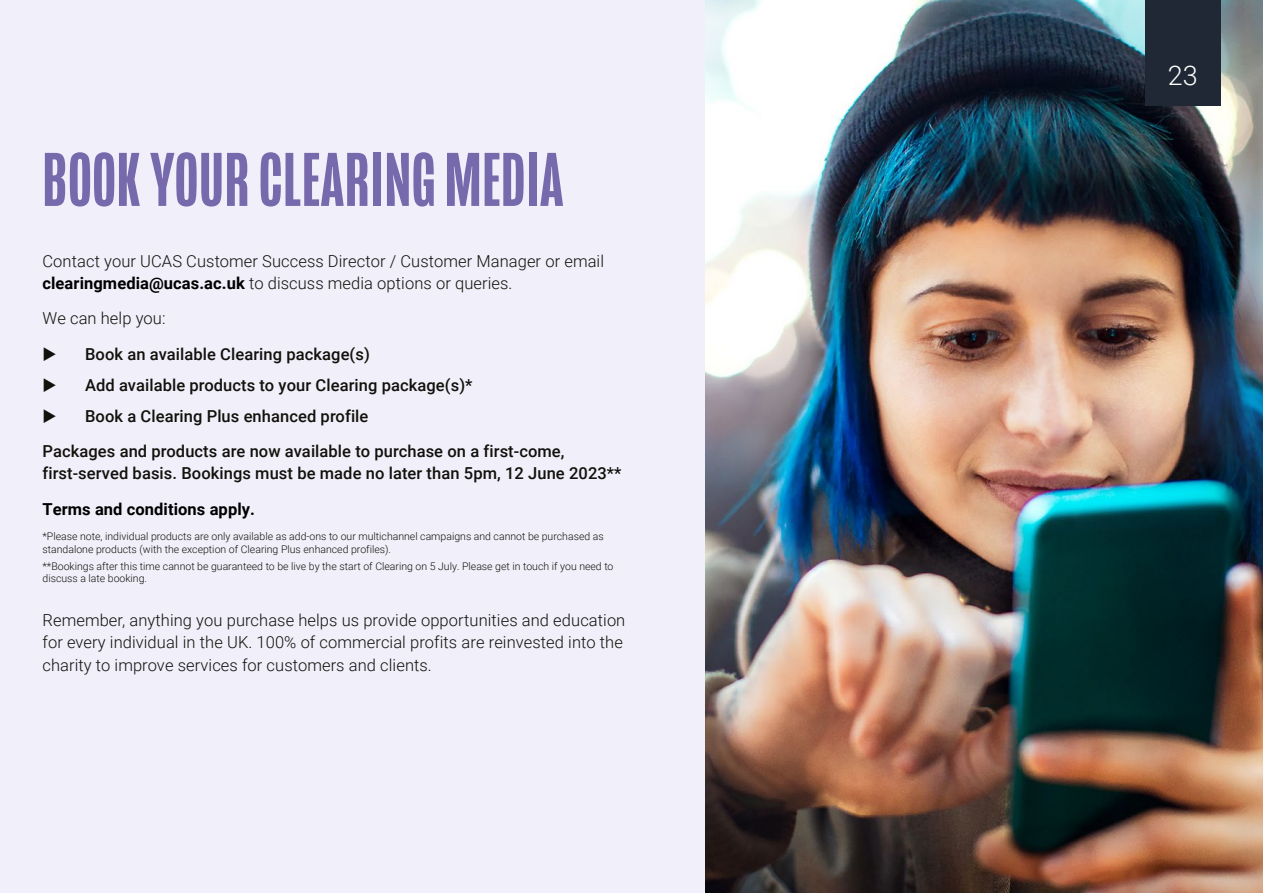
<style>
.page{position:relative;width:1263px;height:893px;background:#fff}
.page>*{position:absolute;margin:0;border:0;box-sizing:border-box;transform-origin:0 0}
.Page_Title__H2{font:500 78px "Mongoose";letter-spacing:.01em;color:#766aad}
.t1{font:300 27px "Roboto";color:#fff}
.Body_Text__P{font:300 16.5px/22.5px "Roboto";letter-spacing:.005em;color:#12110c}
.Body_Text__P-2{font:500 16.5px/22.5px "Roboto";letter-spacing:.005em;color:#12110c}
.Bullets__P{font:500 16.5px "Roboto";letter-spacing:.005em;color:#12110c}
.Body_Text__P-3{font:700 16.5px "Roboto";letter-spacing:.005em;color:#000}
.Caption_Footnotes__P{font:300 10.5px/12.6px "Roboto";color:#12110c}
.s1{font-weight:700;color:#000}
</style>
<div class="page">
<div style="left:0;top:0;width:706px;height:893px;background:#f1eff9"></div>
<img style="left:706px;top:0;width:557px;height:893px">
<div style="left:1145px;top:0;width:75px;height:105px;background:#1f2834"></div>
<h2 class="Page_Title__H2" style="left:43px;top:135px;width:522px">BOOK YOUR CLEARING MEDIA</h2>
<p class="Body_Text__P" style="left:43px;top:249px;width:563px">Contact your UCAS Customer Success Director / Customer Manager or email <span class="s1">clearingmedia@ucas.ac.uk</span> to discuss media options or queries.</p>
<p class="Body_Text__P" style="left:43px;top:307px;width:125px">We can help you:</p>
<p class="Bullets__P" style="left:85px;top:342px;width:286px">Book an available Clearing package(s)</p>
<p class="Bullets__P" style="left:85px;top:373px;width:389px">Add available products to your Clearing package(s)*</p>
<p class="Bullets__P" style="left:85px;top:404px;width:285px">Book a Clearing Plus enhanced profile</p>
<p class="Body_Text__P-2" style="left:43px;top:439px;width:580px">Packages and products are now available to purchase on a first-come, first-served basis. Bookings must be made no later than 5pm, 12 June 2023**</p>
<p class="Body_Text__P-3" style="left:43px;top:497px;width:214px">Terms and conditions apply.</p>
<p class="Caption_Footnotes__P" style="left:43px;top:530px;width:563px">*Please note, individual products are only available as add-ons to our multichannel campaigns and cannot be purchased as standalone products (with the exception of Clearing Plus enhanced profiles).</p>
<p class="Caption_Footnotes__P" style="left:43px;top:559px;width:572px">**Bookings after this time cannot be guaranteed to be live by the start of Clearing on 5 July. Please get in touch if you need to discuss a late booking.</p>
<p class="Body_Text__P" style="left:43px;top:608px;width:584px">Remember, anything you purchase helps us provide opportunities and education for every individual in the UK. 100% of commercial profits are reinvested into the charity to improve services for customers and clients.</p>
<h2 class="t1" style="left:1168px;top:57px;width:32px">23</h2>
</div>
